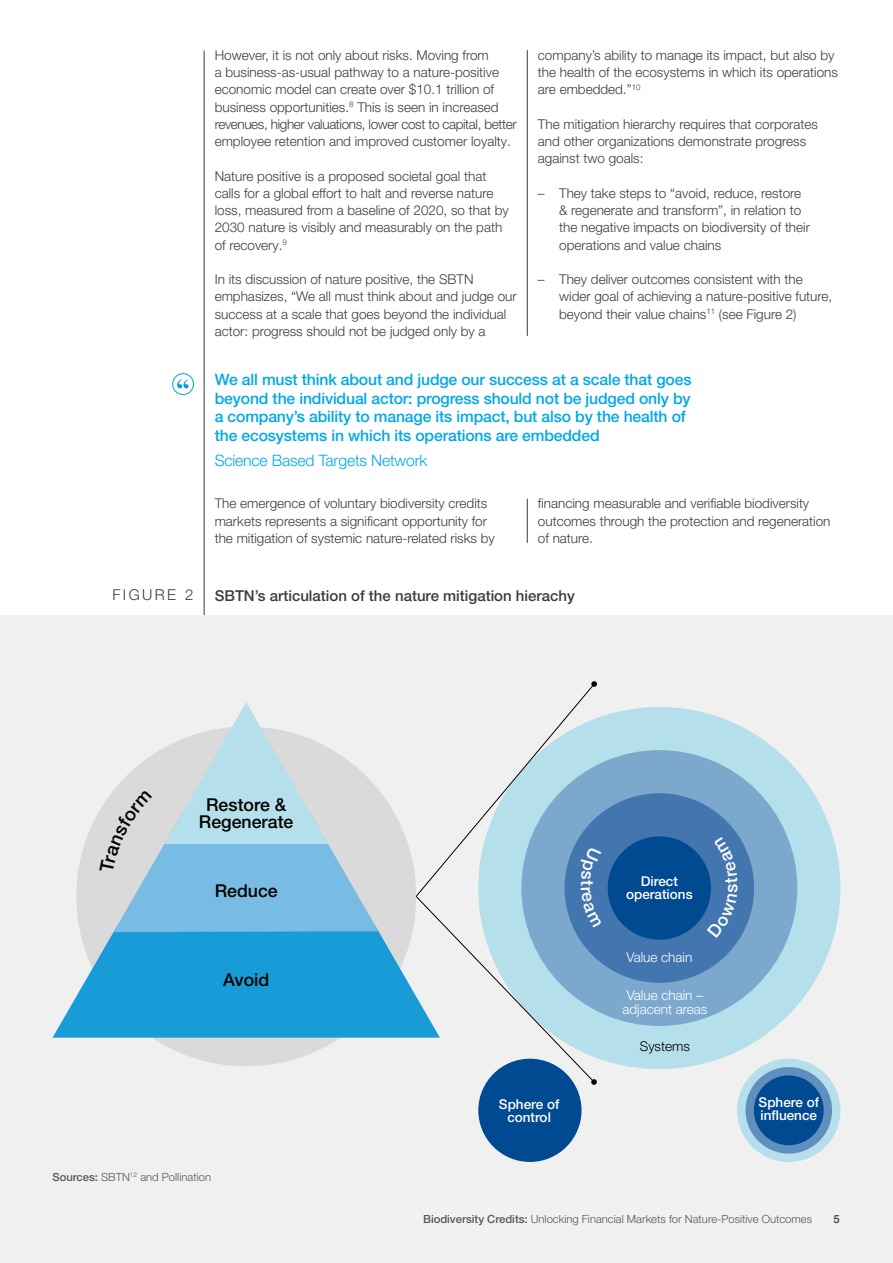
<style>
.page{position:relative;width:893px;height:1263px;background:#fff}
.page>*{position:absolute;margin:0;border:0;box-sizing:border-box;transform-origin:0 0}
.t1{font:500 17.7px/17.4px "Helvetica Neue LT Pro";color:#000;text-align:center}
.t2{font:500 15.75px/18.8px "Helvetica Neue LT Pro";letter-spacing:-.01em;color:#00a8e7}
.t3{font:300 15.75px "Helvetica Neue LT Pro";letter-spacing:-.01em;color:#00a8e7}
.t4{font:500 15px "Helvetica Neue LT Pro";color:#3c3c3b}
.t5{font:300 15px "Helvetica Neue LT Pro";letter-spacing:.16em;color:#3c3c3b}
.t6{font:300 13.5px/17.2px "Helvetica Neue LT Pro";color:#3c3c3b}
.t7{font:500 13.5px/13.2px "Helvetica Neue LT Pro";color:#fff;text-align:center}
.t8{font:300 13.5px/13.2px "Helvetica Neue LT Pro";color:#fff;text-align:center}
.t9{font:300 13.5px "Helvetica Neue LT Pro";color:#000}
.t10{font:300 11.25px "Helvetica Neue LT Pro";color:#575756}
.t11{font:500 11.25px "Helvetica Neue LT Pro";color:#3c3c3b}
.s1{font-weight:500}
</style>
<div class="page">
<hr style="left:527px;top:50px;width:1px;height:286px;background:#3c3c3b">
<hr style="left:204px;top:50px;width:1px;height:1131px;background:#3c3c3b">
<div style="left:172px;top:373px;width:22px;height:22px;border:1px solid #009fe3;border-radius:50%"></div>
<svg style="left:177px;top:379px;width:11px;height:9px"></svg>
<div style="left:0;top:616px;width:893px;height:647px;background:#f1f1f1"></div>
<div style="left:478px;top:707px;width:362px;height:362px;background:#b5dfea;border-radius:50%"></div>
<div style="left:521px;top:750px;width:276px;height:276px;background:#7ca8ce;border-radius:50%"></div>
<div style="left:565px;top:793px;width:189px;height:190px;background:#4375af;border-radius:50%"></div>
<div style="left:608px;top:836px;width:103px;height:104px;background:#004a92;border-radius:50%"></div>
<div style="left:737px;top:1059px;width:103px;height:103px;background:#b5dfea;border-radius:50%"></div>
<div style="left:745px;top:1067px;width:87px;height:86px;background:#5f8ebf;border-radius:50%"></div>
<div style="left:754px;top:1075px;width:70px;height:70px;background:#004a92;border-radius:50%"></div>
<div style="left:478px;top:1059px;width:103px;height:103px;background:#004a92;border-radius:50%"></div>
<svg style="left:440px;top:687px;width:155px;height:396px"></svg>
<svg style="left:591px;top:681px;width:6px;height:6px"></svg>
<svg style="left:591px;top:1079px;width:6px;height:6px"></svg>
<div style="left:76px;top:726px;width:340px;height:340px;background:#dadada;border-radius:50%"></div>
<hr style="left:527px;top:499px;width:1px;height:44px;background:#3c3c3b">
<svg style="left:579px;top:847px;width:16px;height:80px"></svg>
<svg style="left:707px;top:868px;width:4px;height:40px"></svg>
<svg style="left:53px;top:702px;width:387px;height:336px"></svg>
<p class="t6" style="left:215px;top:46px;width:303px">However, it is not only about risks. Moving from<br>a business-as-usual pathway to a nature-positive economic model can create over $10.1 trillion of business opportunities.<sup>8</sup> This is seen in increased revenues, higher valuations, lower cost to capital, better employee retention and improved customer loyalty.</p>
<p class="t6" style="left:215px;top:167px;width:296px">Nature positive is a proposed societal goal that calls for a global effort to halt and reverse nature loss, measured from a baseline of 2020, so that by 2030 nature is visibly and measurably on the path of recovery.<sup>9</sup></p>
<p class="t6" style="left:215px;top:270px;width:303px">In its discussion of nature positive, the SBTN emphasizes, “We all must think about and judge our success at a scale that goes beyond the individual actor: progress should not be judged only by a</p>
<p class="t6" style="left:538px;top:46px;width:302px">company’s ability to manage its impact, but also by the health of the ecosystems in which its operations are embedded.”<sup>10</sup></p>
<p class="t6" style="left:538px;top:115px;width:282px">The mitigation hierarchy requires that corporates and other organizations demonstrate progress against two goals:</p>
<p class="t6" style="left:559px;top:184px;width:252px;text-indent:-21px">– They take steps to “avoid, reduce, restore &amp; regenerate and transform”, in relation to the negative impacts on biodiversity of their operations and value chains</p>
<p class="t6" style="left:559px;top:270px;width:275px;text-indent:-21px">– They deliver outcomes consistent with the wider goal of achieving a nature-positive future, beyond their value chains<sup>11</sup> (see Figure 2)</p>
<p class="t2" style="left:215px;top:370px;width:478px">We all must think about and judge our success at a scale that goes beyond the individual actor: progress should not be judged only by a company’s ability to manage its impact, but also by the health of the ecosystems in which its operations are embedded</p>
<p class="t3" style="left:215px;top:451px;width:214px">Science Based Targets Network</p>
<p class="t6" style="left:215px;top:495px;width:282px">The emergence of voluntary biodiversity credits markets represents a significant opportunity for the mitigation of systemic nature-related risks by</p>
<p class="t6" style="left:538px;top:495px;width:294px">financing measurable and verifiable biodiversity outcomes through the protection and regeneration of nature.</p>
<p class="t5" style="left:112px;top:585px;width:82px">FIGURE 2</p>
<p class="t4" style="left:215px;top:587px;width:362px">SBTN’s articulation of the nature mitigation hierachy</p>
<h1 class="t1" style="left:199px;top:796px;width:96px">Restore &amp;<br>Regenerate</h1>
<h1 class="t1" style="left:215px;top:882px;width:65px">Reduce</h1>
<h1 class="t1" style="left:223px;top:971px;width:48px">Avoid</h1>
<p class="t10" style="left:52px;top:1170px;width:160px"><span class="s1">Sources:</span> SBTN<sup>12</sup> and Pollination</p>
<p class="t7" style="left:626px;top:875px;width:68px">Direct operations</p>
<p class="t8" style="left:626px;top:951px;width:67px">Value chain</p>
<p class="t8" style="left:622px;top:989px;width:86px">Value chain – adjacent areas</p>
<p class="t7" style="left:499px;top:1097px;width:62px">Sphere of control</p>
<p class="t9" style="left:640px;top:1038px;width:52px">Systems</p>
<p class="t7" style="left:759px;top:1095px;width:62px;text-align:left">Sphere of influence</p>
<p class="t10" style="left:423px;top:1212px;width:391px"><span class="s1">Biodiversity Credits:</span> Unlocking Financial Markets for Nature-Positive Outcomes</p>
<p class="t11" style="left:834px;top:1212px;width:8px">5</p>
</div>
